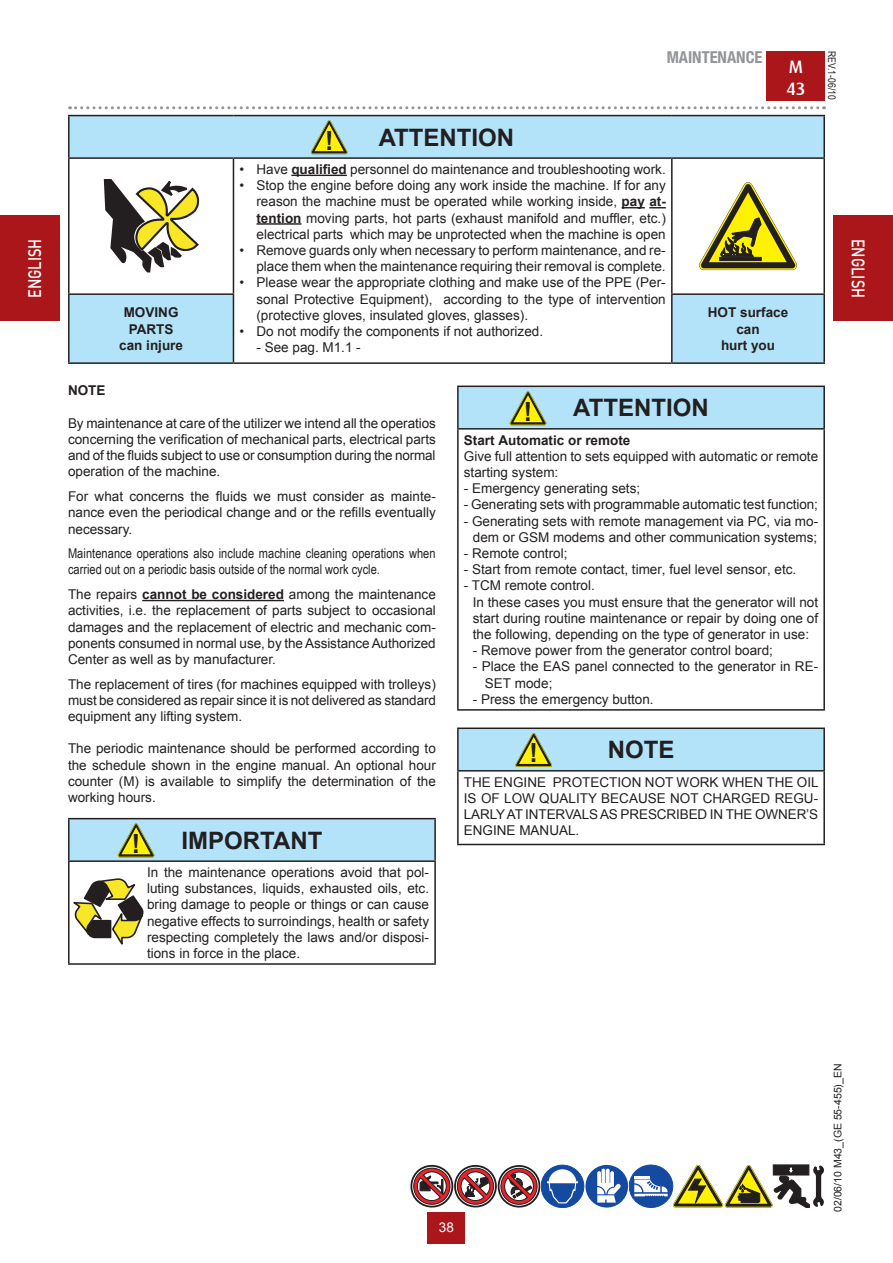
<style>
.page{position:relative;width:893px;height:1263px;background:#fff}
.page>*{position:absolute;margin:0;border:0;box-sizing:border-box;transform-origin:0 0}
.t1{font:700 26.55px "Arial";color:#231f20;scale:.95 1}
.t2{font:700 24px "Arial";color:#231f20}
.t3{font:500 18px "DIN Pro";color:#fff;scale:.8 1}
.t4{font:500 18px/21.6px "Dax";color:#fff}
.t5{font:700 condensed 16.5px "Helvetica Neue LTW1 G";color:#939598}
.t6{font:13.5px/16.2px "Arial";color:#231f20;text-align:justify}
.t7{font:13.5px/16.2px "Arial Narrow";letter-spacing:.005em;color:#231f20}
.t8{font:700 13.5px/16.2px "Arial";color:#231f20;text-align:center}
.t9{font:13.5px "Arial";color:#fff}
.t10{font:10.5px "Arial";color:#231f20}
.t11{font:10.5px "Arial Narrow";color:#231f20}
.s1{font-weight:700}
</style>
<div class="page">
<div style="left:767px;top:51px;width:58px;height:50px;background:#ab161a"></div>
<svg style="left:70px;top:106px;width:754px;height:3px"></svg>
<div style="left:428px;top:1212px;width:37px;height:31px;background:#ab161a"></div>
<div style="left:0;top:216px;width:60px;height:105px;background:#ab161a"></div>
<div style="left:833px;top:216px;width:60px;height:105px;background:#ab161a"></div>
<hr style="left:142px;top:600px;width:142px;height:1px;background:#231f20">
<div style="left:458px;top:386px;width:366px;height:43px;background:#b3e3f9"></div>
<hr style="left:457px;top:386px;width:368px;height:1px;background:#231f20">
<hr style="left:457px;top:387px;width:2px;height:41px;background:#231f20">
<hr style="left:823px;top:387px;width:2px;height:41px;background:#231f20">
<hr style="left:457px;top:428px;width:368px;height:2px;background:#231f20">
<hr style="left:457px;top:430px;width:2px;height:279px;background:#231f20">
<hr style="left:823px;top:430px;width:2px;height:279px;background:#231f20">
<hr style="left:457px;top:709px;width:368px;height:2px;background:#231f20">
<div style="left:458px;top:728px;width:366px;height:43px;background:#b3e3f9"></div>
<hr style="left:457px;top:727px;width:368px;height:2px;background:#231f20">
<hr style="left:457px;top:729px;width:2px;height:41px;background:#231f20">
<hr style="left:823px;top:729px;width:2px;height:41px;background:#231f20">
<hr style="left:457px;top:770px;width:368px;height:1px;background:#231f20">
<hr style="left:457px;top:771px;width:2px;height:73px;background:#231f20">
<hr style="left:823px;top:771px;width:2px;height:73px;background:#231f20">
<hr style="left:457px;top:844px;width:368px;height:1px;background:#231f20">
<div style="left:69px;top:819px;width:366px;height:42px;background:#b3e3f9"></div>
<hr style="left:68px;top:818px;width:368px;height:1px;background:#231f20">
<hr style="left:68px;top:819px;width:2px;height:41px;background:#231f20">
<hr style="left:434px;top:819px;width:2px;height:41px;background:#231f20">
<hr style="left:68px;top:860px;width:368px;height:2px;background:#231f20">
<hr style="left:68px;top:862px;width:2px;height:101px;background:#231f20">
<hr style="left:434px;top:862px;width:2px;height:101px;background:#231f20">
<hr style="left:68px;top:963px;width:368px;height:2px;background:#231f20">
<svg style="left:73px;top:879px;width:71px;height:66px"></svg>
<div style="left:69px;top:116px;width:755px;height:42px;background:#b3e3f9"></div>
<div style="left:69px;top:294px;width:164px;height:69px;background:#b3e3f9"></div>
<div style="left:672px;top:294px;width:152px;height:69px;background:#b3e3f9"></div>
<hr style="left:68px;top:115px;width:165px;height:1px;background:#231f20">
<hr style="left:68px;top:116px;width:2px;height:41px;background:#231f20">
<hr style="left:233px;top:115px;width:439px;height:1px;background:#231f20">
<hr style="left:672px;top:115px;width:153px;height:1px;background:#231f20">
<hr style="left:823px;top:116px;width:2px;height:41px;background:#231f20">
<hr style="left:68px;top:157px;width:165px;height:2px;background:#231f20">
<hr style="left:68px;top:159px;width:2px;height:134px;background:#231f20">
<hr style="left:233px;top:157px;width:439px;height:2px;background:#231f20">
<hr style="left:233px;top:159px;width:1px;height:134px;background:#231f20">
<hr style="left:672px;top:157px;width:153px;height:2px;background:#231f20">
<hr style="left:671px;top:159px;width:2px;height:134px;background:#231f20">
<hr style="left:823px;top:159px;width:2px;height:134px;background:#231f20">
<hr style="left:68px;top:293px;width:166px;height:2px;background:#231f20">
<hr style="left:68px;top:295px;width:2px;height:67px;background:#231f20">
<hr style="left:233px;top:295px;width:1px;height:67px;background:#231f20">
<hr style="left:671px;top:293px;width:154px;height:2px;background:#231f20">
<hr style="left:671px;top:295px;width:2px;height:67px;background:#231f20">
<hr style="left:823px;top:295px;width:2px;height:67px;background:#231f20">
<hr style="left:68px;top:362px;width:165px;height:2px;background:#231f20">
<hr style="left:233px;top:362px;width:439px;height:2px;background:#231f20">
<hr style="left:672px;top:362px;width:153px;height:2px;background:#231f20">
<svg style="left:103px;top:179px;width:97px;height:94px"></svg>
<hr style="left:291px;top:175px;width:56px;height:1px;background:#231f20">
<svg style="left:622px;top:207px;width:44px;height:1px"></svg>
<hr style="left:256px;top:223px;width:45px;height:2px;background:#231f20">
<svg style="left:699px;top:182px;width:98px;height:88px"></svg>
<svg style="left:311px;top:120px;width:37px;height:34px"></svg>
<svg style="left:510px;top:391px;width:36px;height:34px"></svg>
<svg style="left:515px;top:733px;width:37px;height:34px"></svg>
<svg style="left:118px;top:823px;width:37px;height:34px"></svg>
<svg style="left:410px;top:1165px;width:414px;height:43px"></svg>
<p class="t5" style="left:667px;top:47px;width:97px">MAINTENANCE</p>
<p class="t11" style="left:840px;top:51px;width:50px;rotate:90deg">REV.1-06/10</p>
<h3 class="t4" style="left:786px;top:56px;width:21px">M<br>43</h3>
<h2 class="t2" style="left:379px;top:121px;width:137px">ATTENTION</h2>
<p class="t6" style="left:239px;top:161px;width:428px">• Have <span class="s1">qualified</span> personnel do maintenance and troubleshooting work.</p>
<p class="t6" style="left:256px;top:177px;width:411px;text-indent:-17px">• Stop the engine before doing any work inside the machine. If for any reason the machine must be operated while working inside, <span class="s1">pay at&shy;tention</span> moving parts, hot parts (exhaust manifold and muffler, etc.) electrical parts which may be unprotected when the machine is open</p>
<p class="t6" style="left:239px;top:242px;width:428px;text-align:right">• Remove guards only when necessary to perform maintenance, and re&shy;place them when the maintenance requiring their removal is complete.</p>
<p class="t6" style="left:256px;top:275px;width:411px;text-indent:-17px">• Please wear the appropriate clothing and make use of the PPE (Per&shy;sonal Protective Equipment), according to the type of intervention (protective gloves, insulated gloves, glasses).</p>
<p class="t6" style="left:239px;top:323px;width:305px">• Do not modify the components if not authorized.</p>
<p class="t6" style="left:256px;top:339px;width:106px">- See pag. M1.1 -</p>
<h1 class="t1" style="left:325px;top:123px;width:10px">!</h1>
<h3 class="t3" style="left:22px;top:298px;width:76px;rotate:-90deg">ENGLISH</h3>
<h3 class="t3" style="left:871px;top:239px;width:76px;rotate:90deg">ENGLISH</h3>
<p class="t8" style="left:119px;top:305px;width:65px">MOVING<br>PARTS can injure</p>
<p class="t8" style="left:708px;top:305px;width:82px">HOT surface can<br>hurt you</p>
<p class="t8" style="left:68px;top:383px;width:39px">NOTE</p>
<p class="t6" style="left:68px;top:415px;width:369px">By maintenance at care of the utilizer we intend all the operatios concerning the verification of mechanical parts, electrical parts and of the fluids subject to use or consumption during the normal operation of the machine.</p>
<p class="t6" style="left:68px;top:488px;width:369px">For what concerns the fluids we must consider as mainte&shy;nance even the periodical change and or the refills eventually necessary.</p>
<p class="t7" style="left:68px;top:545px;width:369px">Maintenance operations also include machine cleaning operations when carried out on a periodic basis outside of the normal work cycle.</p>
<p class="t6" style="left:68px;top:586px;width:369px">The repairs <span class="s1">cannot be considered</span> among the maintenance activities, i.e. the replacement of parts subject to occasional damages and the replacement of electric and mechanic com&shy;ponents consumed in normal use, by the Assistance Authorized Center as well as by manufacturer.</p>
<p class="t6" style="left:68px;top:676px;width:369px">The replacement of tires (for machines equipped with trolleys) must be considered as repair since it is not delivered as standard equipment any lifting system.</p>
<p class="t6" style="left:68px;top:741px;width:369px">The periodic maintenance should be performed according to the schedule shown in the engine manual. An optional hour counter (M) is available to simplify the determination of the working hours.</p>
<h1 class="t1" style="left:132px;top:826px;width:10px">!</h1>
<h2 class="t2" style="left:181px;top:824px;width:142px">IMPORTANT</h2>
<p class="t6" style="left:147px;top:864px;width:284px">In the maintenance operations avoid that pol&shy;luting substances, liquids, exhausted oils, etc. bring damage to people or things or can cause negative effects to surroindings, health or safety respecting completely the laws and/or disposi&shy;tions in force in the place.</p>
<h2 class="t2" style="left:573px;top:392px;width:137px">ATTENTION</h2>
<p class="t8" style="left:464px;top:432px;width:168px">Start Automatic or remote</p>
<p class="t6" style="left:464px;top:448px;width:356px">Give full attention to sets equipped with automatic or remote starting system:</p>
<p class="t6" style="left:464px;top:481px;width:178px">- Emergency generating sets;</p>
<p class="t6" style="left:464px;top:497px;width:356px">- Generating sets with programmable automatic test function;</p>
<p class="t6" style="left:464px;top:513px;width:356px;text-align:center">- Generating sets with remote management via PC, via mo&shy;dem or GSM modems and other communication systems;</p>
<p class="t6" style="left:464px;top:545px;width:105px">- Remote control;</p>
<p class="t6" style="left:464px;top:562px;width:334px">- Start from remote contact, timer, fuel level sensor, etc.</p>
<p class="t6" style="left:473px;top:578px;width:347px;text-align:left;text-indent:-9px">- TCM remote control.<br>In these cases you must ensure that the generator will not start during routine maintenance or repair by doing one of the following, depending on the type of generator in use:</p>
<p class="t6" style="left:473px;top:643px;width:302px">- Remove power from the generator control board;</p>
<p class="t6" style="left:485px;top:659px;width:335px;text-indent:-12px">- Place the EAS panel connected to the generator in RE-<br>SET mode;</p>
<p class="t6" style="left:473px;top:691px;width:182px">- Press the emergency button.</p>
<h2 class="t2" style="left:608px;top:734px;width:68px">NOTE</h2>
<p class="t6" style="left:464px;top:774px;width:356px">THE ENGINE PROTECTION NOT WORK WHEN THE OIL IS OF LOW QUALITY BECAUSE NOT CHARGED REGU-LARLY AT INTERVALS AS PRESCRIBED IN THE OWNER’S ENGINE MANUAL.</p>
<h1 class="t1" style="left:524px;top:394px;width:10px">!</h1>
<h1 class="t1" style="left:529px;top:736px;width:10px">!</h1>
<p class="t9" style="left:439px;top:1219px;width:17px">38</p>
<p class="t10" style="left:831px;top:1212px;width:150px;rotate:-90deg">02/06/10 M43_(GE 55-455)_EN</p>
</div>
